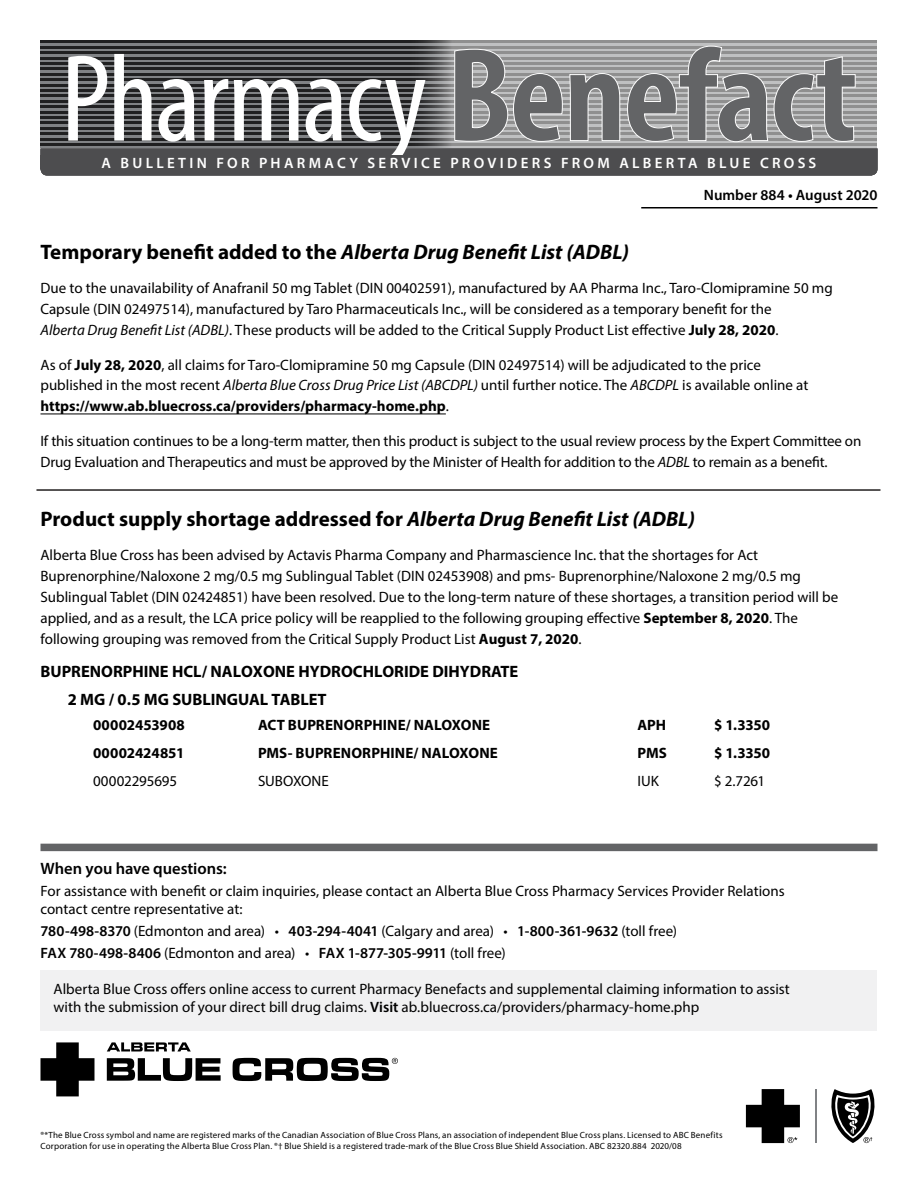
<style>
.page{position:relative;width:918px;height:1188px;background:#fff}
.page>*{position:absolute;margin:0;border:0;box-sizing:border-box;transform-origin:0 0}
.t1{font:700 21px "Myriad Pro";color:#000}
.t2{font:italic 700 21px "Myriad Pro";color:#000}
.t3{font:700 16.5px/27.6px "Myriad Pro";color:#000}
.t4{font:600 16.5px "Myriad Pro";color:#000}
.t5{font:15px/21px "Myriad Pro";color:#000}
.t6{font:700 15px "Myriad Pro";color:#000}
.t7{font:600 15px "Myriad Pro";letter-spacing:.225em;color:#fff}
.t8{font:600 15px "Myriad Pro";color:#000}
.t9{font:9px/10.8px "Myriad Pro";letter-spacing:.015em;color:#000}
.s1{font-style:normal}
.s2{font-style:italic}
.s3{font-weight:700}
.s4{font-weight:600}
</style>
<div class="page">
<div style="left:40px;top:970px;width:838px;height:61px;background:#f1f1f2"></div>
<svg style="left:107px;top:1042px;width:84px;height:9px"></svg>
<svg style="left:107px;top:1058px;width:114px;height:23px"></svg>
<svg style="left:233px;top:1058px;width:165px;height:23px"></svg>
<svg style="left:40px;top:1042px;width:54px;height:54px"></svg>
<div style="left:41px;top:844px;width:837px;height:7px;background:#636466"></div>
<svg style="left:831px;top:1089px;width:44px;height:54px"></svg>
<hr style="left:815px;top:1089px;width:2px;height:54px;background:#808285">
<svg style="left:746px;top:1089px;width:54px;height:54px"></svg>
<hr style="left:641px;top:207px;width:237px;height:1px;background:#000">
<hr style="left:40px;top:40px;width:838px;height:3px;background:#000">
<svg style="left:405px;top:40px;width:473px;height:5px;background:#9c9c9d"></svg>
<svg style="left:40px;top:45px;width:838px;height:131px;background:#7d7e7f"></svg>
<div style="left:40px;top:155px;width:838px;height:13px;background:#4d4d4f"></div>
<hr style="left:40px;top:414px;width:406px;height:1px;background:#000">
<hr style="left:36px;top:489px;width:844px;height:2px;background:#221e1f">
<p class="t7" style="left:102px;top:153px;width:716px">A BULLETIN FOR PHARMACY SERVICE PROVIDERS FROM ALBERTA BLUE CROSS</p>
<p class="t8" style="left:704px;top:186px;width:175px">Number 884 • August 2020</p>
<h1 class="t2" style="left:40px;top:238px;width:590px"><span class="s1">Temporary benefit added to the</span> Alberta Drug Benefit List (ADBL)</h1>
<p class="t5" style="left:40px;top:277px;width:794px">Due to the unavailability of Anafranil 50 mg Tablet (DIN 00402591), manufactured by AA Pharma Inc., Taro-Clomipramine 50 mg<br>Capsule (DIN 02497514), manufactured by Taro Pharmaceuticals Inc., will be considered as a temporary benefit for the<br><span class="s2">Alberta Drug Benefit List (ADBL)</span>. These products will be added to the Critical Supply Product List effective <span class="s3">July 28, 2020</span>.</p>
<p class="t5" style="left:40px;top:354px;width:769px">As of <span class="s3">July 28, 2020</span>, all claims for Taro-Clomipramine 50 mg Capsule (DIN 02497514) will be adjudicated to the price published in the most recent <span class="s2">Alberta Blue Cross Drug Price List (ABCDPL)</span> until further notice. The <span class="s2">ABCDPL</span> is available online at <span class="s3">https://www.ab.bluecross.ca/providers/pharmacy-home.php</span>.</p>
<p class="t5" style="left:40px;top:431px;width:822px">If this situation continues to be a long-term matter, then this product is subject to the usual review process by the Expert Committee on<br>Drug Evaluation and Therapeutics and must be approved by the Minister of Health for addition to the <span class="s2">ADBL</span> to remain as a benefit.</p>
<h1 class="t1" style="left:40px;top:505px;width:656px">Product supply shortage addressed for <span class="s2">Alberta Drug Benefit List (ADBL)</span></h1>
<p class="t5" style="left:40px;top:544px;width:799px">Alberta Blue Cross has been advised by Actavis Pharma Company and Pharmascience Inc. that the shortages for Act Buprenorphine/Naloxone 2 mg/0.5 mg Sublingual Tablet (DIN 02453908) and pms- Buprenorphine/Naloxone 2 mg/0.5 mg Sublingual Tablet (DIN 02424851) have been resolved. Due to the long-term nature of these shortages, a transition period will be applied, and as a result, the LCA price policy will be reapplied to the following grouping effective <span class="s3">September 8, 2020</span>. The following grouping was removed from the Critical Supply Product List <span class="s3">August 7, 2020</span>.</p>
<p class="t3" style="left:68px;top:658px;width:452px;text-indent:-27px">BUPRENORPHINE HCL/ NALOXONE HYDROCHLORIDE DIHYDRATE<br>2 MG / 0.5 MG SUBLINGUAL TABLET</p>
<p class="t6" style="left:93px;top:715px;width:93px">00002453908</p>
<p class="t6" style="left:258px;top:715px;width:234px">ACT BUPRENORPHINE/ NALOXONE</p>
<p class="t6" style="left:638px;top:715px;width:30px">APH</p>
<p class="t6" style="left:714px;top:715px;width:58px">$ 1.3350</p>
<p class="t6" style="left:93px;top:743px;width:93px">00002424851</p>
<p class="t6" style="left:258px;top:743px;width:241px">PMS- BUPRENORPHINE/ NALOXONE</p>
<p class="t6" style="left:638px;top:743px;width:31px">PMS</p>
<p class="t6" style="left:714px;top:743px;width:58px">$ 1.3350</p>
<p class="t5" style="left:93px;top:770px;width:86px">00002295695</p>
<p class="t5" style="left:258px;top:770px;width:72px">SUBOXONE</p>
<p class="t5" style="left:638px;top:770px;width:23px">IUK</p>
<p class="t5" style="left:714px;top:770px;width:53px">$ 2.7261</p>
<p class="t4" style="left:40px;top:858px;width:188px">When you have questions:</p>
<p class="t5" style="left:40px;top:882px;width:746px;line-height:18px">For assistance with benefit or claim inquiries, please contact an Alberta Blue Cross Pharmacy Services Provider Relations contact centre representative at:</p>
<p class="t5" style="left:40px;top:920px;width:638px;line-height:21.8px"><span class="s4">780-498-8370</span> (Edmonton and area) • <span class="s4">403-294-4041</span> (Calgary and area) • <span class="s4">1-800-361-9632</span> (toll free)<br><span class="s4">FAX 780-498-8406</span> (Edmonton and area) • <span class="s4">FAX 1-877-305-9911</span> (toll free)</p>
<p class="t5" style="left:54px;top:980px;width:738px;line-height:18px">Alberta Blue Cross offers online access to current Pharmacy Benefacts and supplemental claiming information to assist with the submission of your direct bill drug claims. <span class="s4">Visit</span> ab.bluecross.ca/providers/pharmacy-home.php</p>
<p class="t9" style="left:40px;top:1130px;width:684px">®*The Blue Cross symbol and name are registered marks of the Canadian Association of Blue Cross Plans, an association of independent Blue Cross plans. Licensed to ABC Benefits<br>Corporation for use in operating the Alberta Blue Cross Plan. ®† Blue Shield is a registered trade-mark of the Blue Cross Blue Shield Association. ABC 82320.884 2020/08</p>
</div>
